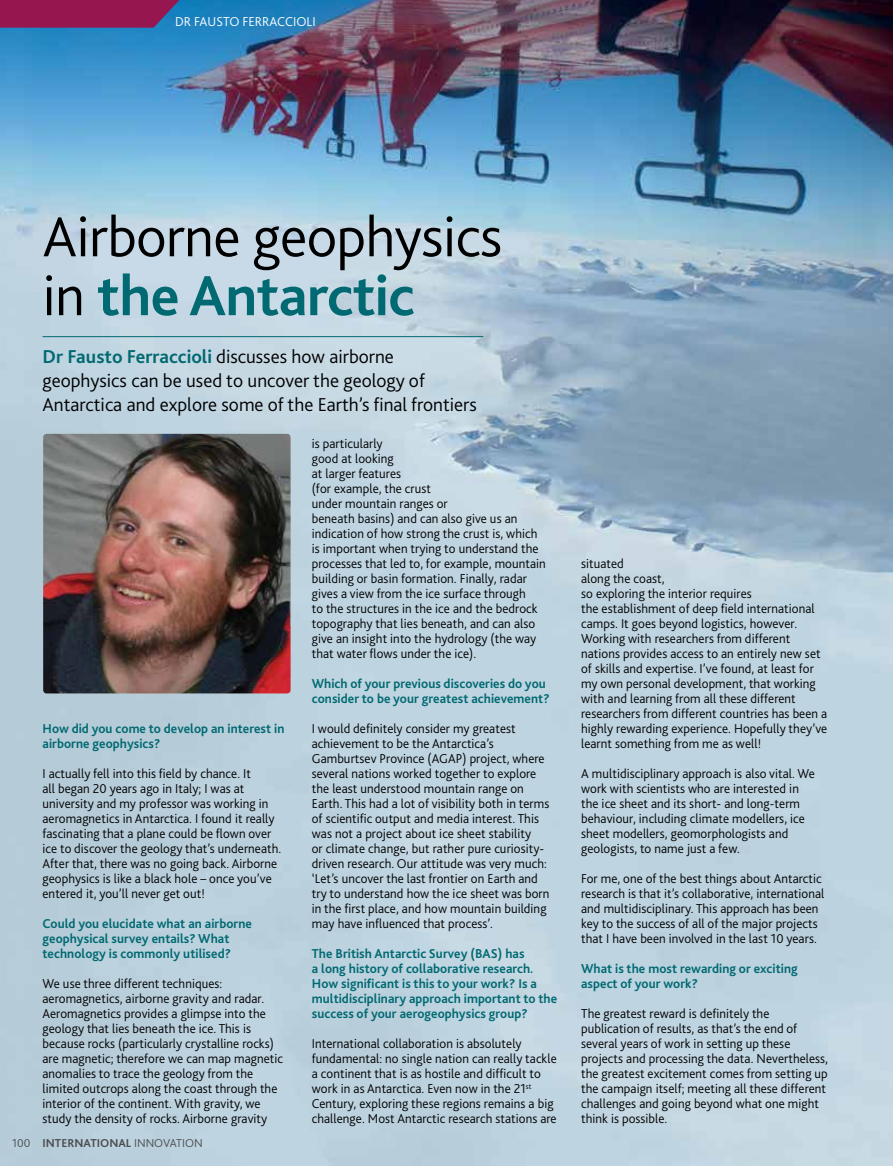
<style>
.page{position:relative;width:893px;height:1166px;background:#fff}
.page>*{position:absolute;margin:0;border:0;box-sizing:border-box;transform-origin:0 0}
.t1{font:300 58.8px/58.8px "Bliss 2";letter-spacing:-.01em;color:#000}
.t2{font:300 19.5px/24px "Bliss 2";color:#000}
.t3{font:300 13.5px/15px "Bliss 2";letter-spacing:.005em;color:#000}
.t4{font:700 13.5px/15px "Bliss 2";letter-spacing:.005em;color:#006971}
.t5{font:300 13.5px "Bliss 2";color:#fff}
.t6{font:300 12px "Bliss 2";color:#4d4d4f}
.s1{font-weight:700;color:#006971}
.s2{font-weight:700}
</style>
<div class="page">
<img style="left:0;top:0;width:893px;height:1165px">
<img style="left:43px;top:433px;width:248px;height:260px">
<hr style="left:43px;top:336px;width:440px;height:1px;background:#006971">
<svg style="left:0;top:0;width:179px;height:28px;background:#8b1f59"></svg>
<p class="t5" style="left:175px;top:13px;width:142px">DR FAUSTO FERRACCIOLI</p>
<h1 class="t1" style="left:43px;top:206px;width:461px">Airborne geophysics in <span class="s1">the Antarctic</span></h1>
<h2 class="t2" style="left:43px;top:343px;width:436px"><span class="s1">Dr Fausto Ferraccioli</span> discusses how airborne geophysics can be used to uncover the geology of<br>Antarctica and explore some of the Earth’s final frontiers</h2>
<p class="t4" style="left:43px;top:720px;width:243px">How did you come to develop an interest in airborne geophysics?</p>
<p class="t3" style="left:43px;top:765px;width:240px">I actually fell into this field by chance. It<br>all began 20 years ago in Italy; I was at university and my professor was working in aeromagnetics in Antarctica. I found it really fascinating that a plane could be flown over ice to discover the geology that’s underneath.<br>After that, there was no going back. Airborne geophysics is like a black hole – once you’ve entered it, you’ll never get out!</p>
<p class="t4" style="left:43px;top:915px;width:211px">Could you elucidate what an airborne geophysical survey entails? What technology is commonly utilised?</p>
<p class="t3" style="left:43px;top:975px;width:242px">We use three different techniques: aeromagnetics, airborne gravity and radar.<br>Aeromagnetics provides a glimpse into the geology that lies beneath the ice. This is because rocks (particularly crystalline rocks) are magnetic; therefore we can map magnetic anomalies to trace the geology from the limited outcrops along the coast through the interior of the continent. With gravity, we study the density of rocks. Airborne gravity</p>
<p class="t6" style="left:12px;top:1135px;width:192px">100 <span class="s2">INTERNATIONAL</span> INNOVATION</p>
<p class="t3" style="left:312px;top:435px;width:235px">is particularly<br>good at looking<br>at larger features<br>(for example, the crust<br>under mountain ranges or<br>beneath basins) and can also give us an indication of how strong the crust is, which is important when trying to understand the processes that led to, for example, mountain building or basin formation. Finally, radar gives a view from the ice surface through<br>to the structures in the ice and the bedrock topography that lies beneath, and can also give an insight into the hydrology (the way that water flows under the ice).</p>
<p class="t4" style="left:312px;top:675px;width:239px">Which of your previous discoveries do you consider to be your greatest achievement?</p>
<p class="t3" style="left:312px;top:720px;width:239px">I would definitely consider my greatest achievement to be the Antarctica’s Gamburtsev Province (AGAP) project, where several nations worked together to explore the least understood mountain range on Earth. This had a lot of visibility both in terms of scientific output and media interest. This was not a project about ice sheet stability<br>or climate change, but rather pure curiosity&shy;driven research. Our attitude was very much: ‘Let’s uncover the last frontier on Earth and try to understand how the ice sheet was born in the first place, and how mountain building may have influenced that process’.</p>
<p class="t4" style="left:312px;top:945px;width:247px">The British Antarctic Survey (BAS) has<br>a long history of collaborative research.<br>How significant is this to your work? Is a multidisciplinary approach important to the success of your aerogeophysics group?</p>
<p class="t3" style="left:312px;top:1035px;width:246px">International collaboration is absolutely fundamental: no single nation can really tackle a continent that is as hostile and difficult to work in as Antarctica. Even now in the 21<sup>st </sup>Century, exploring these regions remains a big challenge. Most Antarctic research stations are</p>
<p class="t3" style="left:581px;top:555px;width:248px">situated<br>along the coast,<br>so exploring the interior requires<br>the establishment of deep field international camps. It goes beyond logistics, however.<br>Working with researchers from different nations provides access to an entirely new set of skills and expertise. I’ve found, at least for my own personal development, that working with and learning from all these different researchers from different countries has been a highly rewarding experience. Hopefully they’ve learnt something from me as well!</p>
<p class="t3" style="left:581px;top:765px;width:235px">A multidisciplinary approach is also vital. We work with scientists who are interested in the ice sheet and its short- and long-term behaviour, including climate modellers, ice sheet modellers, geomorphologists and geologists, to name just a few.</p>
<p class="t3" style="left:581px;top:870px;width:245px">For me, one of the best things about Antarctic research is that it’s collaborative, international and multidisciplinary. This approach has been key to the success of all of the major projects that I have been involved in the last 10 years.</p>
<p class="t4" style="left:581px;top:960px;width:218px">What is the most rewarding or exciting aspect of your work?</p>
<p class="t3" style="left:581px;top:1005px;width:248px">The greatest reward is definitely the publication of results, as that’s the end of several years of work in setting up these projects and processing the data. Nevertheless, the greatest excitement comes from setting up the campaign itself; meeting all these different challenges and going beyond what one might think is possible.</p>
</div>
